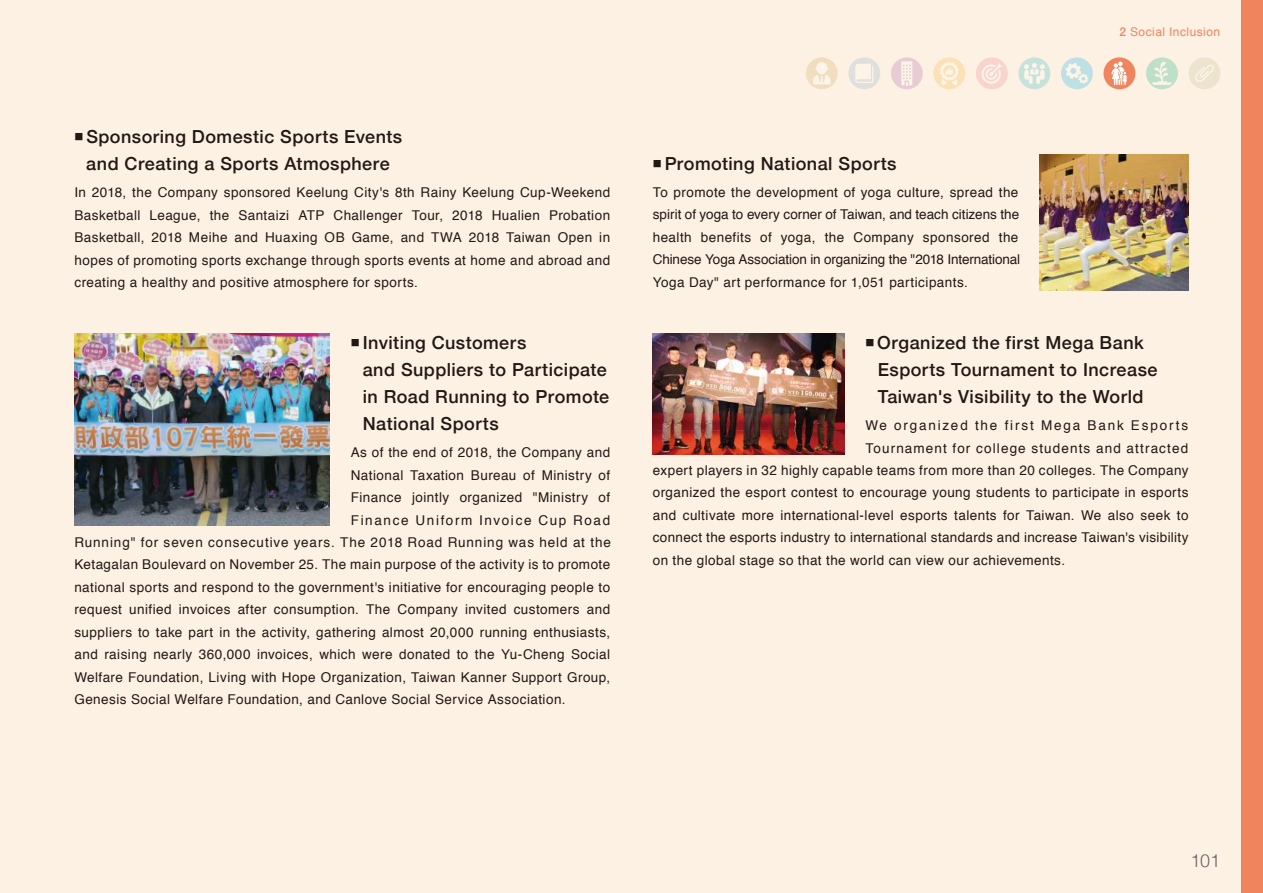
<style>
.page{position:relative;width:1263px;height:893px;background:#fdf1e3}
.page>*{position:absolute;margin:0;border:0;box-sizing:border-box;transform-origin:0 0}
.t1{font:500 18px/27px "Helvetica Neue";letter-spacing:.025em;color:#221815}
.t2{font:300 18px "Helvetica";color:#666464}
.t3{font:13.5px/22.5px "Helvetica";letter-spacing:.03em;color:#221815;text-align:justify}
.t4{font:13.5px "Helvetica";letter-spacing:.08em;color:#221815}
.t5{font:13.5px "Helvetica";letter-spacing:.135em;color:#221815}
.t6{font:12px "Helvetica";letter-spacing:.04em;color:#ef845d}
.s1{font-family:"Helvetica Neue";font-weight:500}
</style>
<div class="page">
<img style="left:74px;top:334px;width:256px;height:191px">
<img style="left:1040px;top:155px;width:148px;height:136px">
<img style="left:653px;top:334px;width:191px;height:120px">
<div style="left:1242px;top:0;width:21px;height:893px;background:#ef845d"></div>
<svg style="left:933px;top:57px;width:32px;height:32px"></svg>
<svg style="left:940px;top:62px;width:19px;height:23px"></svg>
<div style="left:891px;top:57px;width:32px;height:32px;background:#e7cdd3;border-radius:50%"></div>
<svg style="left:901px;top:61px;width:11px;height:24px"></svg>
<div style="left:848px;top:57px;width:32px;height:32px;background:#dfe0dd;border-radius:50%"></div>
<svg style="left:855px;top:64px;width:18px;height:19px"></svg>
<div style="left:976px;top:57px;width:32px;height:32px;background:#f9d3ce;border-radius:50%"></div>
<svg style="left:980px;top:63px;width:22px;height:22px"></svg>
<svg style="left:1018px;top:57px;width:32px;height:32px"></svg>
<svg style="left:1024px;top:63px;width:21px;height:21px"></svg>
<svg style="left:1061px;top:57px;width:32px;height:32px"></svg>
<svg style="left:1065px;top:63px;width:23px;height:21px"></svg>
<div style="left:1103px;top:57px;width:32px;height:32px;background:#ef845d;border-radius:50%"></div>
<svg style="left:1111px;top:62px;width:16px;height:23px"></svg>
<div style="left:1188px;top:57px;width:32px;height:32px;background:#ede4ce;border-radius:50%"></div>
<svg style="left:1195px;top:65px;width:19px;height:17px"></svg>
<svg style="left:1146px;top:57px;width:32px;height:32px"></svg>
<svg style="left:1152px;top:62px;width:20px;height:23px"></svg>
<svg style="left:806px;top:57px;width:32px;height:32px"></svg>
<svg style="left:813px;top:62px;width:17px;height:23px"></svg>
<h1 class="t1" style="left:74px;top:122px;width:329px;text-align:center"><sup>■</sup> Sponsoring Domestic Sports Events and Creating a Sports Atmosphere</h1>
<p class="t3" style="left:74px;top:181px;width:537px">In 2018, the Company sponsored Keelung City's 8th Rainy Keelung Cup-Weekend Basketball League, the Santaizi ATP Challenger Tour, 2018 Hualien Probation Basketball, 2018 Meihe and Huaxing OB Game, and TWA 2018 Taiwan Open in hopes of promoting sports exchange through sports events at home and abroad and creating a healthy and positive atmosphere for sports.</p>
<h1 class="t1" style="left:363px;top:328px;width:248px;text-indent:-12px"><sup>■</sup> Inviting Customers<br>and Suppliers to Participate in Road Running to Promote<br>National Sports</h1>
<p class="t3" style="left:351px;top:442px;width:261px">As of the end of 2018, the Company and National Taxation Bureau of Ministry of Finance jointly organized "Ministry of Finance Uniform Invoice Cup Road</p>
<p class="t3" style="left:74px;top:531px;width:538px">Running" for seven consecutive years. The 2018 Road Running was held at the Ketagalan Boulevard on November 25. The main purpose of the activity is to promote national sports and respond to the government's initiative for encouraging people to request unified invoices after consumption. The Company invited customers and suppliers to take part in the activity, gathering almost 20,000 running enthusiasts, and raising nearly 360,000 invoices, which were donated to the Yu-Cheng Social Welfare Foundation, Living with Hope Organization, Taiwan Kanner Support Group, Genesis Social Welfare Foundation, and Canlove Social Service Association.</p>
<h1 class="t1" style="left:653px;top:149px;width:245px"><sup>■</sup> Promoting National Sports</h1>
<p class="t3" style="left:653px;top:181px;width:369px;text-align:left">To promote the development of yoga culture, spread the spirit of yoga to every corner of Taiwan, and teach citizens the health benefits of yoga, the Company sponsored the Chinese Yoga Association in organizing the "2018 International Yoga Day" art performance for 1,051 participants.</p>
<p class="t6" style="left:1119px;top:22px;width:102px"><span class="s1">2</span> Social Inclusion</p>
<h1 class="t1" style="left:878px;top:328px;width:281px;text-indent:-12px"><sup>■</sup> Organized the first Mega Bank<br>Esports Tournament to Increase<br>Taiwan's Visibility to the World</h1>
<p class="t5" style="left:865px;top:415px;width:324px">We organized the first Mega Bank Esports</p>
<p class="t4" style="left:865px;top:438px;width:324px">Tournament for college students and attracted</p>
<p class="t3" style="left:653px;top:459px;width:537px">expert players in 32 highly capable teams from more than 20 colleges. The Company</p>
<p class="t3" style="left:653px;top:482px;width:537px">organized the esport contest to encourage young students to participate in esports</p>
<p class="t3" style="left:653px;top:504px;width:537px">and cultivate more international-level esports talents for Taiwan. We also seek to</p>
<p class="t3" style="left:653px;top:527px;width:537px">connect the esports industry to international standards and increase Taiwan's visibility</p>
<p class="t3" style="left:653px;top:549px;width:414px">on the global stage so that the world can view our achievements.</p>
<h1 class="t2" style="left:1190px;top:846px;width:31px">101</h1>
</div>
